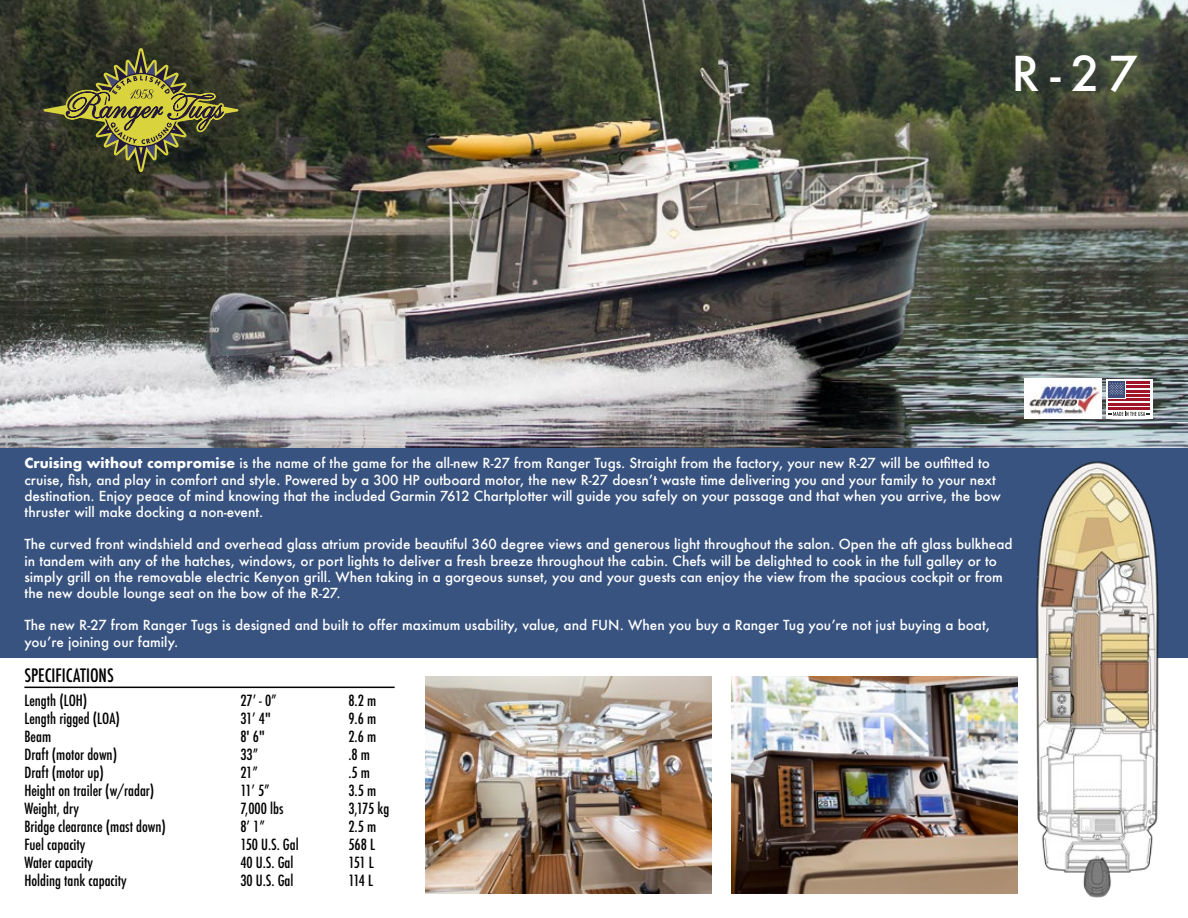
<style>
.page{position:relative;width:1188px;height:918px;background:#fff}
.page>*{position:absolute;margin:0;border:0;box-sizing:border-box;transform-origin:0 0}
.t1{font:500 46.8px "Futura";color:#fff}
.t2{font:500 condensed 18px "Futura";color:#000}
.t3{font:500 condensed 15px "Futura";color:#000}
.t4{font:500 13.5px/16.2px "Futura";color:#fff}
.s1{font-weight:700}
</style>
<div class="page">
<img style="left:0;top:0;width:1188px;height:448px">
<div style="left:0;top:448px;width:1188px;height:210px;background:#38537f"></div>
<svg style="left:43px;top:48px;width:196px;height:125px;background:#56562e"></svg>
<img style="left:1036px;top:461px;width:123px;height:437px">
<hr style="left:24px;top:687px;width:371px;height:1px;background:#000">
<div style="left:1106px;top:379px;width:46px;height:39px;background:#fff"></div>
<svg style="left:1109px;top:385px;width:41px;height:21px"></svg>
<hr style="left:1109px;top:407px;width:41px;height:3px;background:#9f1428">
<hr style="left:1109px;top:403px;width:41px;height:2px;background:#9f1428">
<hr style="left:1109px;top:399px;width:41px;height:2px;background:#9f1428">
<hr style="left:1109px;top:394px;width:41px;height:3px;background:#9f1428">
<hr style="left:1109px;top:390px;width:41px;height:2px;background:#9f1428">
<hr style="left:1109px;top:386px;width:41px;height:2px;background:#9f1428">
<hr style="left:1109px;top:381px;width:41px;height:3px;background:#9f1428">
<svg style="left:1108px;top:381px;width:18px;height:18px"></svg>
<div style="left:1109px;top:381px;width:16px;height:17px;background:#3e4f7c"></div>
<svg style="left:1109px;top:412px;width:41px;height:4px"></svg>
<svg style="left:1109px;top:383px;width:15px;height:12px"></svg>
<img style="left:1025px;top:379px;width:77px;height:39px">
<img style="left:426px;top:676px;width:286px;height:218px">
<img style="left:731px;top:676px;width:287px;height:218px">
<h1 class="t1" style="left:1011px;top:41px;width:128px">R-27</h1>
<p class="t4" style="left:24px;top:455px;width:978px"><span class="s1">Cruising without compromise</span> is the name of the game for the all-new R-27 from Ranger Tugs. Straight from the factory, your new R-27 will be outfitted to cruise, fish, and play in comfort and style. Powered by a 300 HP outboard motor, the new R-27 doesn’t waste time delivering you and your family to your next destination. Enjoy peace of mind knowing that the included Garmin 7612 Chartplotter will guide you safely on your passage and that when you arrive, the bow thruster will make docking a non-event.</p>
<p class="t4" style="left:24px;top:536px;width:990px">The curved front windshield and overhead glass atrium provide beautiful 360 degree views and generous light throughout the salon. Open the aft glass bulkhead in tandem with any of the hatches, windows, or port lights to deliver a fresh breeze throughout the cabin. Chefs will be delighted to cook in the full galley or to simply grill on the removable electric Kenyon grill. When taking in a gorgeous sunset, you and your guests can enjoy the view from the spacious cockpit or from the new double lounge seat on the bow of the R-27.</p>
<p class="t4" style="left:24px;top:617px;width:967px">The new R-27 from Ranger Tugs is designed and built to offer maximum usability, value, and FUN. When you buy a Ranger Tug you’re not just buying a boat, you’re joining our family.</p>
<h2 class="t2" style="left:24px;top:664px;width:91px">SPECIFICATIONS</h2>
<p class="t3" style="left:24px;top:690px;width:64px">Length (LOH)</p>
<p class="t3" style="left:240px;top:690px;width:38px">27’ - 0”</p>
<p class="t3" style="left:348px;top:690px;width:29px">8.2 m</p>
<p class="t3" style="left:24px;top:708px;width:97px">Length rigged (LOA)</p>
<p class="t3" style="left:240px;top:708px;width:32px">31’ 4"</p>
<p class="t3" style="left:348px;top:708px;width:29px">9.6 m</p>
<p class="t3" style="left:24px;top:726px;width:28px">Beam</p>
<p class="t3" style="left:240px;top:726px;width:26px">8' 6"</p>
<p class="t3" style="left:348px;top:726px;width:29px">2.6 m</p>
<p class="t3" style="left:24px;top:744px;width:94px">Draft (motor down)</p>
<p class="t3" style="left:240px;top:744px;width:19px">33”</p>
<p class="t3" style="left:348px;top:744px;width:23px">.8 m</p>
<p class="t3" style="left:24px;top:762px;width:81px">Draft (motor up)</p>
<p class="t3" style="left:240px;top:762px;width:19px">21”</p>
<p class="t3" style="left:348px;top:762px;width:23px">.5 m</p>
<p class="t3" style="left:24px;top:780px;width:131px">Height on trailer (w/radar)</p>
<p class="t3" style="left:240px;top:780px;width:31px">11’ 5”</p>
<p class="t3" style="left:348px;top:780px;width:29px">3.5 m</p>
<p class="t3" style="left:24px;top:798px;width:56px">Weight, dry</p>
<p class="t3" style="left:240px;top:798px;width:45px">7,000 lbs</p>
<p class="t3" style="left:348px;top:798px;width:42px">3,175 kg</p>
<p class="t3" style="left:24px;top:816px;width:143px">Bridge clearance (mast down)</p>
<p class="t3" style="left:240px;top:816px;width:26px">8’ 1”</p>
<p class="t3" style="left:348px;top:816px;width:29px">2.5 m</p>
<p class="t3" style="left:24px;top:834px;width:63px">Fuel capacity</p>
<p class="t3" style="left:240px;top:834px;width:60px">150 U.S. Gal</p>
<p class="t3" style="left:348px;top:834px;width:28px">568 L</p>
<p class="t3" style="left:24px;top:852px;width:70px">Water capacity</p>
<p class="t3" style="left:240px;top:852px;width:55px">40 U.S. Gal</p>
<p class="t3" style="left:348px;top:852px;width:27px">151 L</p>
<p class="t3" style="left:24px;top:870px;width:104px">Holding tank capacity</p>
<p class="t3" style="left:240px;top:870px;width:55px">30 U.S. Gal</p>
<p class="t3" style="left:348px;top:870px;width:26px">114 L</p>
</div>
